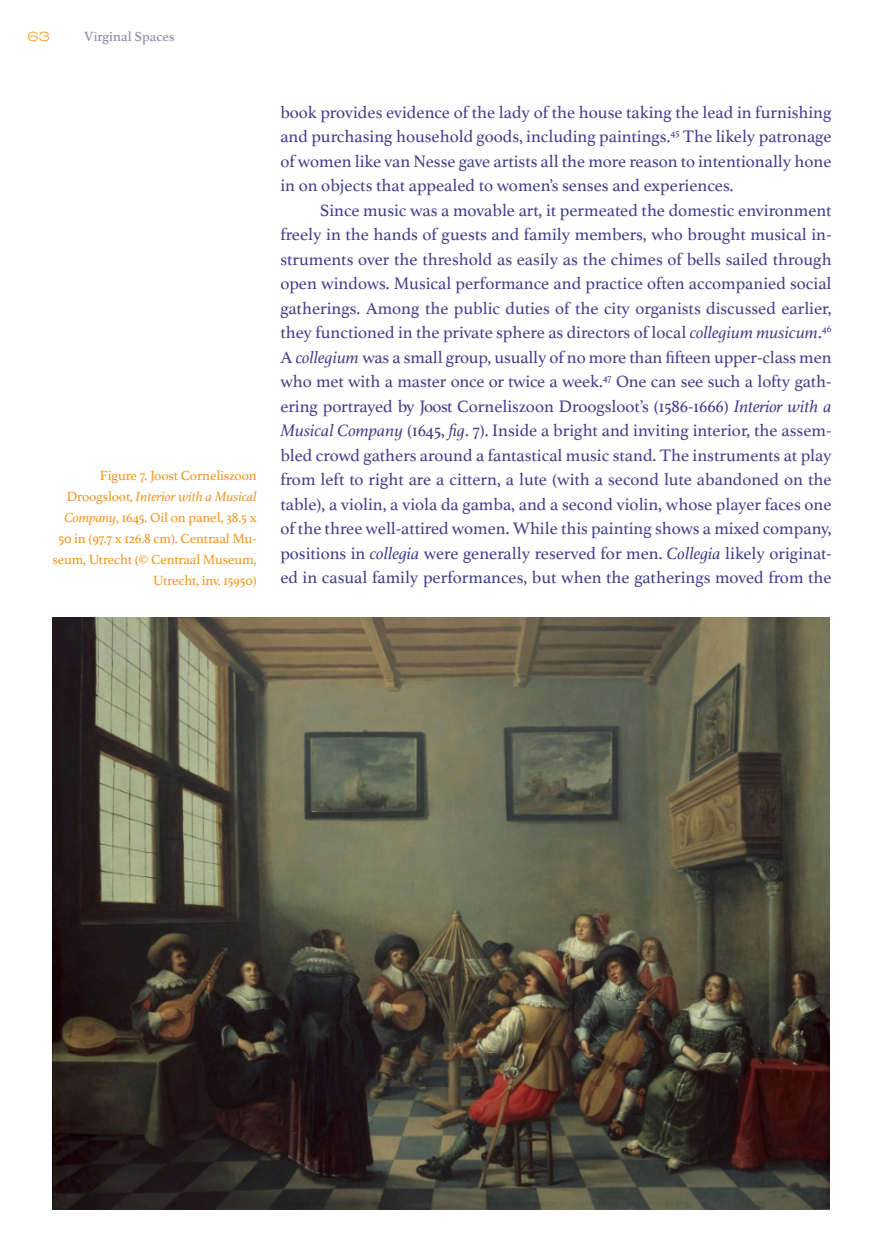
<style>
.page{position:relative;width:882px;height:1260px;background:#fff}
.page>*{position:absolute;margin:0;border:0;box-sizing:border-box;transform-origin:0 0}
.t1{font:17.5px/24.5px "Athelas";color:#443d8a;text-align:justify}
.t2{font:14px/21px "Athelas";letter-spacing:-.01em;color:#f7941e;text-align:right}
.t3{font:14px "Athelas";color:#8d829e}
.t4{font:300 expanded 14px "Roc Grotesk";color:#f7941e}
.s1{font-style:italic}
</style>
<div class="page">
<img style="left:53px;top:618px;width:776px;height:592px">
<p class="t4" style="left:28px;top:28px;width:24px">63</p>
<p class="t3" style="left:84px;top:25px;width:92px">Virginal Spaces</p>
<p class="t2" style="left:52px;top:464px;width:206px">Figure 7. Joost Corneliszoon<br>Droogsloot, <span class="s1">Interior with a Musical<br>Company</span>, 1645. Oil on panel, 38.5 x<br>50 in (97.7 x 126.8 cm). Centraal Mu&shy;seum, Utrecht (© Centraal Museum,<br>Utrecht, inv. 15950)</p>
<p class="t1" style="left:280px;top:99px;width:553px">book provides evidence of the lady of the house taking the lead in furnishing and purchasing household goods, including paintings.<sup>45</sup> The likely patronage of women like van Nesse gave artists all the more reason to intentionally hone in on objects that appealed to women’s senses and experiences.</p>
<p class="t1" style="left:280px;top:197px;width:553px;text-indent:39px">Since music was a movable art, it permeated the domestic environment freely in the hands of guests and family members, who brought musical in&shy;struments over the threshold as easily as the chimes of bells sailed through open windows. Musical performance and practice often accompanied social gatherings. Among the public duties of the city organists discussed earlier, they functioned in the private sphere as directors of local <span class="s1">collegium musicum</span>.<sup>46<br></sup>A <span class="s1">collegium</span> was a small group, usually of no more than fifteen upper-class men who met with a master once or twice a week.<sup>47</sup> One can see such a lofty gath&shy;ering portrayed by Joost Corneliszoon Droogsloot’s (1586-1666) <span class="s1">Interior with a Musical Company</span> (1645, <span class="s1">fig</span>. 7). Inside a bright and inviting interior, the assem&shy;bled crowd gathers around a fantastical music stand. The instruments at play from left to right are a cittern, a lute (with a second lute abandoned on the table), a violin, a viola da gamba, and a second violin, whose player faces one of the three well-attired women. While this painting shows a mixed company, positions in <span class="s1">collegia</span> were generally reserved for men. <span class="s1">Collegia</span> likely originat&shy;ed in casual family performances, but when the gatherings moved from the</p>
</div>
